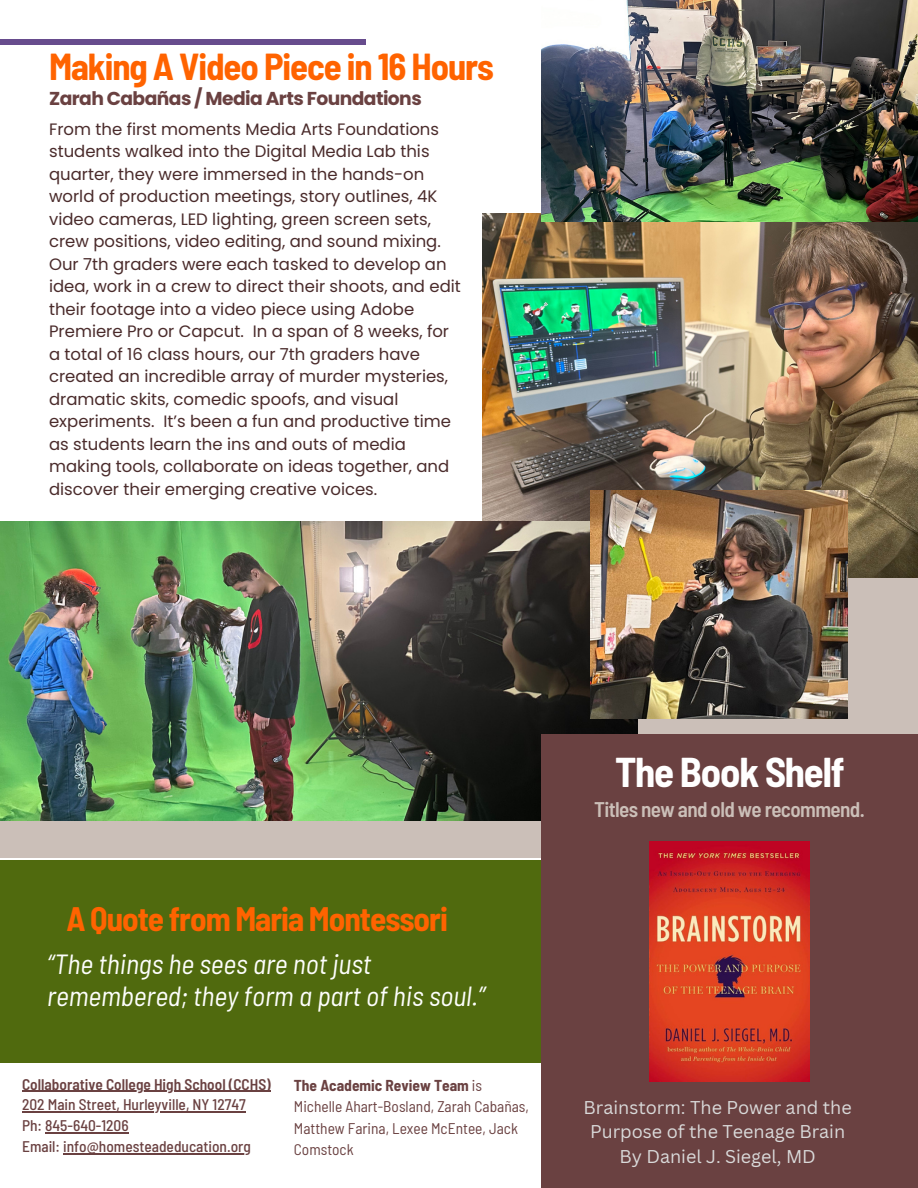
<style>
.page{position:relative;width:918px;height:1188px;background:#fff}
.page>*{position:absolute;margin:0;border:0;box-sizing:border-box;transform-origin:0 0}
.t1{font:700 semi-condensed 40.65px "Barlow";letter-spacing:-.03em;color:#fff}
.t2{font:700 semi-condensed 36.75px "Barlow";letter-spacing:-.03em;color:#ff6300}
.t3{font:700 semi-condensed 33.15px "Barlow";letter-spacing:-.03em;color:#ff6300}
.t4{font:italic semi-condensed 27.75px/32.5px "Barlow";color:#fdfefc}
.t5{font:600 semi-condensed 21.15px "Barlow";letter-spacing:-.03em;color:#cbbfb8}
.t6{font:700 18.75px "Poppins";letter-spacing:-.03em;color:#6a4141}
.t7{font:18px/24.8px "Canva Sans";color:#d9d9d9;text-align:center}
.t8{font:16.5px/22.5px "Poppins";color:#4a2b2b}
.t9{font:semi-condensed 15.45px/21.3px "Barlow";color:#6a4141}
.t10{font:500 semi-condensed 15.45px/20.9px "Barlow";color:#6a4141}
.t11{font:600 semi-condensed 15.45px "Barlow";color:#6a4141}
.s1{font-weight:700}
</style>
<div class="page">
<div style="left:0;top:578px;width:918px;height:280px;background:#cbbfb8"></div>
<div style="left:0;top:860px;width:541px;height:202px;background:#506a0e"></div>
<img style="left:482px;top:213px;width:436px;height:365px">
<img style="left:0;top:522px;width:638px;height:299px">
<div style="left:542px;top:734px;width:376px;height:454px;background:#6a4141"></div>
<img style="left:542px;top:0;width:376px;height:222px">
<div style="left:0;top:39px;width:365px;height:5px;background:#674c8d"></div>
<img style="left:650px;top:841px;width:160px;height:240px">
<img style="left:590px;top:490px;width:258px;height:229px">
<hr style="left:22px;top:1091px;width:249px;height:1px;background:#6a4141">
<hr style="left:22px;top:1112px;width:224px;height:1px;background:#6a4141">
<hr style="left:45px;top:1132px;width:84px;height:1px;background:#6a4141">
<hr style="left:63px;top:1153px;width:188px;height:1px;background:#6a4141">
<h2 class="t2" style="left:49px;top:41px;width:446px">Making A Video Piece in 16 Hours</h2>
<p class="t6" style="left:49px;top:88px;width:374px">Zarah Cabañas / Media Arts Foundations</p>
<p class="t8" style="left:49px;top:118px;width:413px">From the first moments Media Arts Foundations students walked into the Digital Media Lab this quarter, they were immersed in the hands-on world of production meetings, story outlines, 4K video cameras, LED lighting, green screen sets, crew positions, video editing, and sound mixing.<br>Our 7th graders were each tasked to develop an idea, work in a crew to direct their shoots, and edit their footage into a video piece using Adobe Premiere Pro or Capcut. In a span of 8 weeks, for a total of 16 class hours, our 7th graders have created an incredible array of murder mysteries, dramatic skits, comedic spoofs, and visual experiments. It’s been a fun and productive time as students learn the ins and outs of media making tools, collaborate on ideas together, and discover their emerging creative voices.</p>
<h3 class="t3" style="left:66px;top:895px;width:383px">A Quote from Maria Montessori</h3>
<h3 class="t4" style="left:47px;top:945px;width:439px">“The things he sees are not just remembered; they form a part of his soul.”</h3>
<p class="t11" style="left:22px;top:1073px;width:250px">Collaborative College High School (CCHS)</p>
<p class="t10" style="left:22px;top:1093px;width:230px">202 Main Street, Hurleyville, NY 12747<br>Ph: 845-640-1206<br>Email: info@homesteadeducation.org</p>
<p class="t9" style="left:294px;top:1074px;width:237px"><span class="s1">The Academic Review Team</span> is<br>Michelle Ahart-Bosland, Zarah Cabañas,<br>Matthew Farina, Lexee McEntee, Jack<br>Comstock</p>
<h1 class="t1" style="left:615px;top:743px;width:231px">The Book Shelf</h1>
<p class="t5" style="left:594px;top:794px;width:272px">Titles new and old we recommend.</p>
<p class="t7" style="left:584px;top:1095px;width:270px">Brainstorm: The Power and the<br>Purpose of the Teenage Brain<br>By Daniel J. Siegel, MD</p>
</div>
